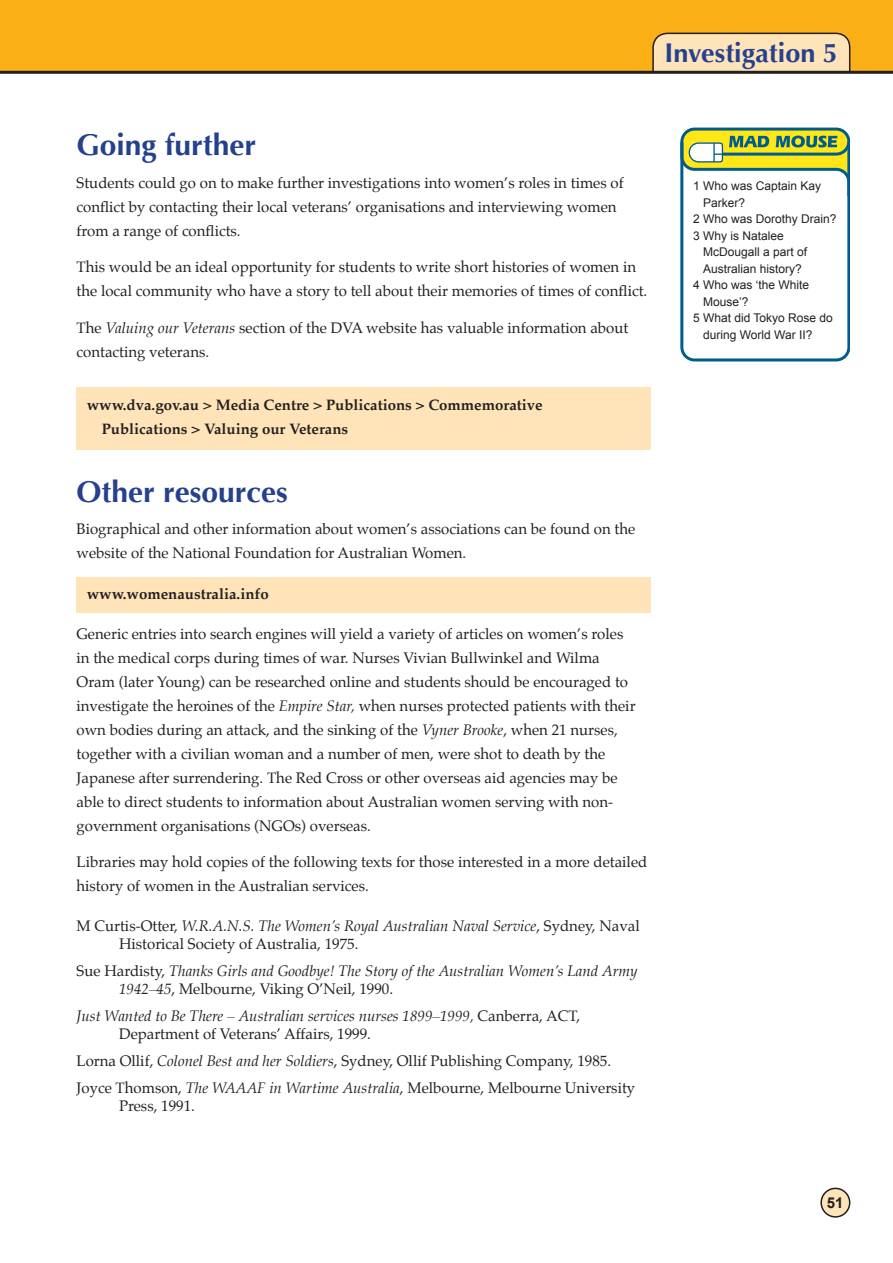
<style>
.page{position:relative;width:893px;height:1263px;background:#fff}
.page>*{position:absolute;margin:0;border:0;box-sizing:border-box;transform-origin:0 0}
.Heading_1_following_a_webbox{font:700 30px "Optima";color:#25408f}
.heading_1{font:700 30px "Optima";color:#25408f}
.t1{font:700 27px "Optima";color:#25408f}
.Body{font:15px/24px "Palatino";color:#231f20}
.Style_references___Left___0_cm_H{font:15px/18px "Palatino";color:#231f20}
.Style_references___Left___0_cm_H-2{font:italic 15px/18px "Palatino";color:#231f20}
.web_panel{font:700 15px "Palatino";color:#231f20}
.t2{font:700 15px "Arial";color:#231f20}
.mad_mouse_text{font:12px/16.5px "Arial";color:#231f20}
.s1{font-style:italic}
.s2{font-style:normal}
</style>
<div class="page">
<div style="left:821px;top:1188px;width:29px;height:29px;background:#fee4b8;border-radius:50%"></div>
<div style="left:820px;top:1187px;width:30px;height:30px;border:2px solid #231f20;border-radius:50%"></div>
<div style="left:0;top:0;width:893px;height:72px;background:#fbb017"></div>
<svg style="left:652px;top:32px;width:199px;height:39px;background:#f1d7aa"></svg>
<hr style="left:0;top:71px;width:893px;height:3px;background:#231f20">
<div style="left:77px;top:387px;width:574px;height:62px;background:#fee4b8"></div>
<div style="left:77px;top:577px;width:574px;height:35px;background:#fee4b8"></div>
<svg style="left:680px;top:128px;width:170px;height:233px"></svg>
<h2 class="t1" style="left:664px;top:37px;width:175px">Investigation 5</h2>
<p class="heading_1" style="left:77px;top:128px;width:181px">Going further</p>
<p class="Body" style="left:77px;top:172px;width:549px">Students could go on to make further investigations into women’s roles in times of conflict by contacting their local veterans’ organisations and interviewing women from a range of conflicts.</p>
<p class="Body" style="left:77px;top:257px;width:572px">This would be an ideal opportunity for students to write short histories of women in the local community who have a story to tell about their memories of times of conflict.</p>
<p class="Body" style="left:77px;top:317px;width:553px">The <span class="s1">Valuing our Veterans</span> section of the DVA website has valuable information about contacting veterans.</p>
<p class="web_panel" style="left:87px;top:395px;width:457px">www.dva.gov.au &gt; Media Centre &gt; Publications &gt; Commemorative</p>
<p class="web_panel" style="left:102px;top:419px;width:248px">Publications &gt; Valuing our Veterans</p>
<p class="Heading_1_following_a_webbox" style="left:77px;top:474px;width:213px">Other resources</p>
<p class="Body" style="left:77px;top:518px;width:560px">Biographical and other information about women’s associations can be found on the website of the National Foundation for Australian Women.</p>
<p class="web_panel" style="left:87px;top:585px;width:183px">www.womenaustralia.info</p>
<p class="Body" style="left:77px;top:623px;width:560px">Generic entries into search engines will yield a variety of articles on women’s roles in the medical corps during times of war. Nurses Vivian Bullwinkel and Wilma Oram (later Young) can be researched online and students should be encouraged to investigate the heroines of the <span class="s1">Empire Star,</span> when nurses protected patients with their own bodies during an attack, and the sinking of the <span class="s1">Vyner Brooke</span>, when 21 nurses, together with a civilian woman and a number of men, were shot to death by the Japanese after surrendering. The Red Cross or other overseas aid agencies may be able to direct students to information about Australian women serving with non&shy;government organisations (NGOs) overseas.</p>
<p class="Body" style="left:77px;top:852px;width:572px">Libraries may hold copies of the following texts for those interested in a more detailed history of women in the Australian services.</p>
<p class="Style_references___Left___0_cm_H" style="left:119px;top:918px;width:522px;text-indent:-43px">M Curtis-Otter, <span class="s1">W.R.A.N.S. The Women’s Royal Australian Naval Service</span>, Sydney, Naval<br>Historical Society of Australia, 1975.</p>
<p class="Style_references___Left___0_cm_H-2" style="left:119px;top:964px;width:520px;text-indent:-43px"><span class="s2">Sue Hardisty,</span> Thanks Girls and Goodbye! The Story of the Australian Women’s Land Army<br>1942–45<span class="s2">, Melbourne, Viking O’Neil, 1990.</span></p>
<p class="Style_references___Left___0_cm_H-2" style="left:119px;top:1009px;width:463px;text-indent:-43px">Just Wanted to Be There – Australian services nurses 1899–1999, <span class="s2">Canberra, ACT,<br>Department of Veterans’ Affairs, 1999.</span></p>
<p class="Style_references___Left___0_cm_H" style="left:77px;top:1053px;width:536px">Lorna Ollif, <span class="s1">Colonel Best and her Soldiers</span>, Sydney, Ollif Publishing Company, 1985.</p>
<p class="Style_references___Left___0_cm_H" style="left:119px;top:1080px;width:518px;text-indent:-43px">Joyce Thomson, <span class="s1">The WAAAF in Wartime Australia</span>, Melbourne, Melbourne University<br>Press, 1991.</p>
<p class="mad_mouse_text" style="left:703px;top:178px;width:120px;text-indent:-10px">1 Who was Captain Kay<br>Parker?</p>
<p class="mad_mouse_text" style="left:693px;top:211px;width:145px">2 Who was Dorothy Drain?</p>
<p class="mad_mouse_text" style="left:703px;top:227px;width:106px;text-indent:-10px">3 Why is Natalee<br>McDougall a part of<br>Australian history?</p>
<p class="mad_mouse_text" style="left:703px;top:277px;width:108px;text-indent:-10px">4 Who was ‘the White<br>Mouse’?</p>
<p class="mad_mouse_text" style="left:703px;top:310px;width:131px;text-indent:-10px">5 What did Tokyo Rose do during World War II?</p>
<p class="t2" style="left:827px;top:1194px;width:18px">51</p>
</div>
